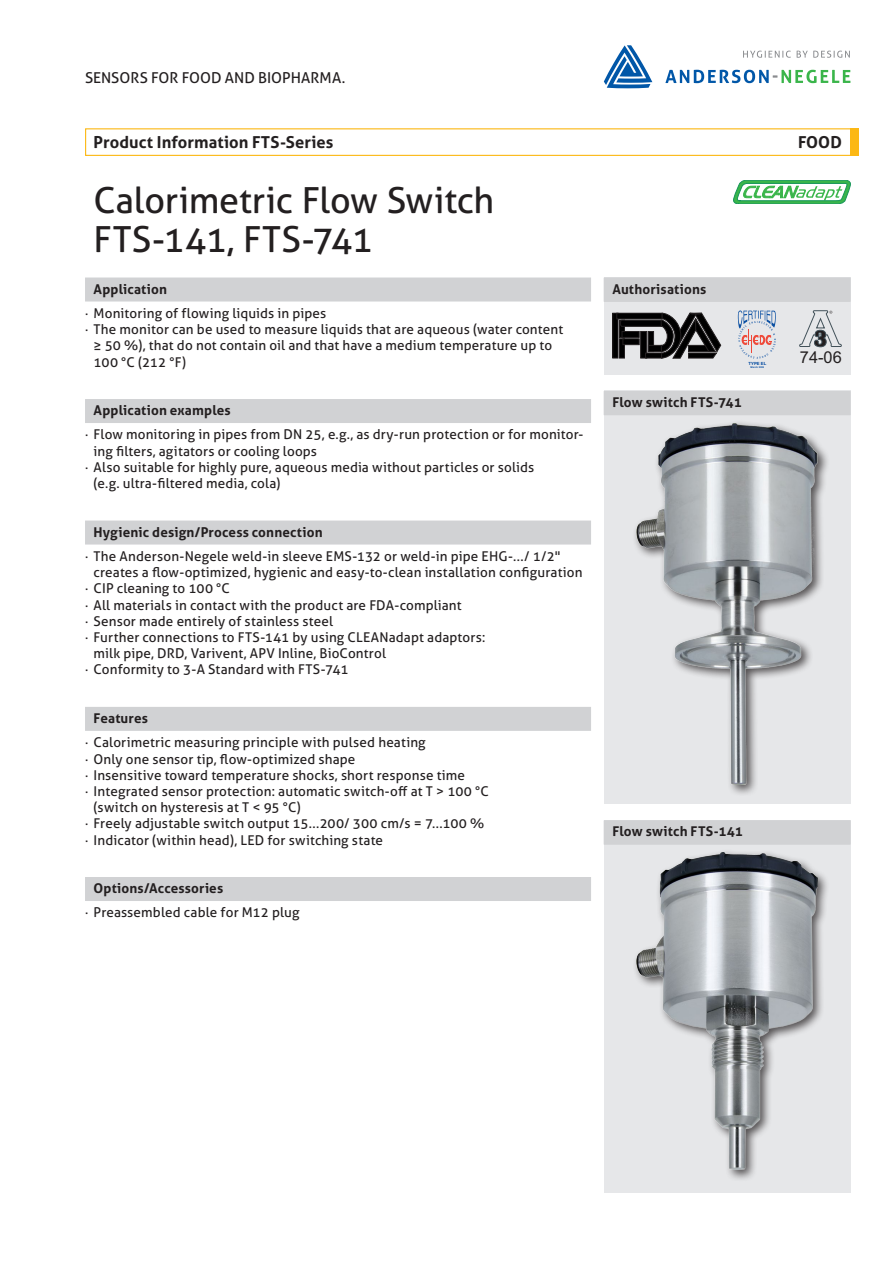
<style>
.page{position:relative;width:893px;height:1263px;background:#fff}
.page>*{position:absolute;margin:0;border:0;box-sizing:border-box;transform-origin:0 0}
.t1{font:36px/39px "Aller";letter-spacing:-.005em;color:#231f20}
.t2{font:700 16.5px "Aller";letter-spacing:.005em;color:#231f20}
.t3{font:16.35px "Arial";color:#231f20}
.t4{font:15px "Aller";color:#231f20}
.t5{font:13.5px "Aller";letter-spacing:.01em;color:#231f20}
.t6{font:700 13.5px "Aller";letter-spacing:.01em;color:#231f20}
.t7{font:700 4.35px "Helvetica Neue LT Pro";color:#0a4fa2}
.t8{font:700 2.4px "Helvetica Neue LT Pro";color:#0a4fa2}
</style>
<div class="page">
<svg style="left:743px;top:51px;width:48px;height:7px"></svg>
<svg style="left:797px;top:51px;width:53px;height:7px"></svg>
<svg style="left:665px;top:70px;width:185px;height:13px"></svg>
<svg style="left:604px;top:45px;width:48px;height:43px"></svg>
<div style="left:850px;top:128px;width:9px;height:28px;background:#fcb814"></div>
<div style="left:85px;top:128px;width:774px;height:28px;border:1px solid #fcb814"></div>
<div style="left:85px;top:277px;width:506px;height:24px;background:#d1d2d4"></div>
<div style="left:85px;top:399px;width:506px;height:24px;background:#d1d2d4"></div>
<div style="left:85px;top:520px;width:506px;height:24px;background:#d1d2d4"></div>
<div style="left:85px;top:707px;width:506px;height:24px;background:#d1d2d4"></div>
<div style="left:85px;top:877px;width:506px;height:24px;background:#d1d2d4"></div>
<div style="left:604px;top:277px;width:246px;height:98px;background:#e6e7e9"></div>
<div style="left:604px;top:277px;width:246px;height:24px;background:#d9dadc"></div>
<div style="left:604px;top:278px;width:246px;height:24px;background:#d1d2d4"></div>
<div style="left:604px;top:820px;width:246px;height:373px;background:#e6e7e9"></div>
<div style="left:604px;top:820px;width:246px;height:24px;background:#d1d2d4"></div>
<div style="left:604px;top:821px;width:246px;height:24px;background:#d1d2d4"></div>
<div style="left:633px;top:849px;width:196px;height:333px;background:#231f20;opacity:.75"></div>
<img style="left:637px;top:853px;width:180px;height:317px">
<svg style="left:733px;top:180px;width:117px;height:24px"></svg>
<div style="left:604px;top:391px;width:246px;height:413px;background:#e6e7e9"></div>
<div style="left:604px;top:391px;width:246px;height:24px;background:#d1d2d4"></div>
<div style="left:632px;top:419px;width:198px;height:378px;background:#231f20;opacity:.75"></div>
<img style="left:636px;top:423px;width:182px;height:361px">
<svg style="left:738px;top:310px;width:38px;height:49px"></svg>
<div style="left:613px;top:313px;width:5px;height:45px;background:#000"></div>
<div style="left:613px;top:313px;width:5px;height:45px;border:1px solid #231f20"></div>
<div style="left:617px;top:313px;width:45px;height:6px;background:#000"></div>
<div style="left:617px;top:313px;width:45px;height:6px;border:1px solid #231f20"></div>
<svg style="left:619px;top:320px;width:5px;height:17px"></svg>
<svg style="left:619px;top:339px;width:5px;height:19px"></svg>
<svg style="left:622px;top:331px;width:17px;height:6px"></svg>
<svg style="left:623px;top:339px;width:16px;height:6px"></svg>
<div style="left:621px;top:320px;width:42px;height:6px;background:#000;border-radius:2px"></div>
<div style="left:620px;top:320px;width:43px;height:6px;border:1px solid #231f20;border-radius:2px"></div>
<div style="left:641px;top:331px;width:6px;height:27px;background:#000;border:1px solid #231f20"></div>
<svg style="left:645px;top:313px;width:76px;height:45px"></svg>
<svg style="left:799px;top:310px;width:43px;height:37px"></svg>
<p class="t4" style="left:85px;top:69px;width:262px">SENSORS FOR FOOD AND BIOPHARMA.</p>
<p class="t2" style="left:94px;top:132px;width:241px">Product Information FTS-Series</p>
<h1 class="t1" style="left:94px;top:180px;width:402px">Calorimetric Flow Switch<br>FTS-141, FTS-741</h1>
<p class="t6" style="left:94px;top:280px;width:75px">Application</p>
<p class="t5" style="left:85px;top:305px;width:243px">· Monitoring of flowing liquids in pipes</p>
<p class="t5" style="left:85px;top:321px;width:480px">· The monitor can be used to measure liquids that are aqueous (water content</p>
<p class="t5" style="left:94px;top:337px;width:460px">≥ 50 %), that do not contain oil and that have a medium temperature up to</p>
<p class="t5" style="left:94px;top:354px;width:94px">100 °C (212 °F)</p>
<p class="t6" style="left:94px;top:402px;width:139px">Application examples</p>
<p class="t5" style="left:85px;top:426px;width:500px">· Flow monitoring in pipes from DN 25, e.g., as dry-run protection or for monitor-</p>
<p class="t5" style="left:94px;top:443px;width:225px">ing filters, agitators or cooling loops</p>
<p class="t5" style="left:85px;top:459px;width:451px">· Also suitable for highly pure, aqueous media without particles or solids</p>
<p class="t5" style="left:94px;top:475px;width:189px">(e.g. ultra-filtered media, cola)</p>
<p class="t6" style="left:94px;top:523px;width:231px">Hygienic design/Process connection</p>
<p class="t5" style="left:85px;top:548px;width:477px">· The Anderson-Negele weld-in sleeve EMS-132 or weld-in pipe EHG-.../ 1/2"</p>
<p class="t5" style="left:94px;top:564px;width:491px">creates a flow-optimized, hygienic and easy-to-clean installation configuration</p>
<p class="t5" style="left:85px;top:580px;width:146px">· CIP cleaning to 100 °C</p>
<p class="t5" style="left:85px;top:597px;width:378px">· All materials in contact with the product are FDA-compliant</p>
<p class="t5" style="left:85px;top:613px;width:250px">· Sensor made entirely of stainless steel</p>
<p class="t5" style="left:85px;top:629px;width:402px">· Further connections to FTS-141 by using CLEANadapt adaptors:</p>
<p class="t5" style="left:94px;top:645px;width:294px">milk pipe, DRD, Varivent, APV Inline, BioControl</p>
<p class="t5" style="left:85px;top:661px;width:265px">· Conformity to 3-A Standard with FTS-741</p>
<p class="t6" style="left:94px;top:710px;width:56px">Features</p>
<p class="t5" style="left:85px;top:734px;width:342px">· Calorimetric measuring principle with pulsed heating</p>
<p class="t5" style="left:85px;top:750px;width:272px">· Only one sensor tip, flow-optimized shape</p>
<p class="t5" style="left:85px;top:767px;width:382px">· Insensitive toward temperature shocks, short response time</p>
<p class="t5" style="left:85px;top:783px;width:405px">· Integrated sensor protection: automatic switch-off at T &gt; 100 °C</p>
<p class="t5" style="left:94px;top:799px;width:209px">(switch on hysteresis at T &lt; 95 °C)</p>
<p class="t5" style="left:85px;top:815px;width:401px">· Freely adjustable switch output 15...200/ 300 cm/s = 7...100 %</p>
<p class="t5" style="left:85px;top:831px;width:300px">· Indicator (within head), LED for switching state</p>
<p class="t6" style="left:94px;top:880px;width:131px">Options/Accessories</p>
<p class="t5" style="left:85px;top:904px;width:216px">· Preassembled cable for M12 plug</p>
<p class="t6" style="left:612px;top:280px;width:96px">Authorisations</p>
<p class="t7" style="left:749px;top:361px;width:19px">TYPE EL</p>
<p class="t8" style="left:751px;top:366px;width:15px">March 2006</p>
<p class="t6" style="left:612px;top:394px;width:131px">Flow switch FTS-741</p>
<p class="t6" style="left:612px;top:823px;width:132px">Flow switch FTS-141</p>
<p class="t2" style="left:798px;top:132px;width:45px">FOOD</p>
<p class="t3" style="left:800px;top:347px;width:43px">74-06</p>
</div>
